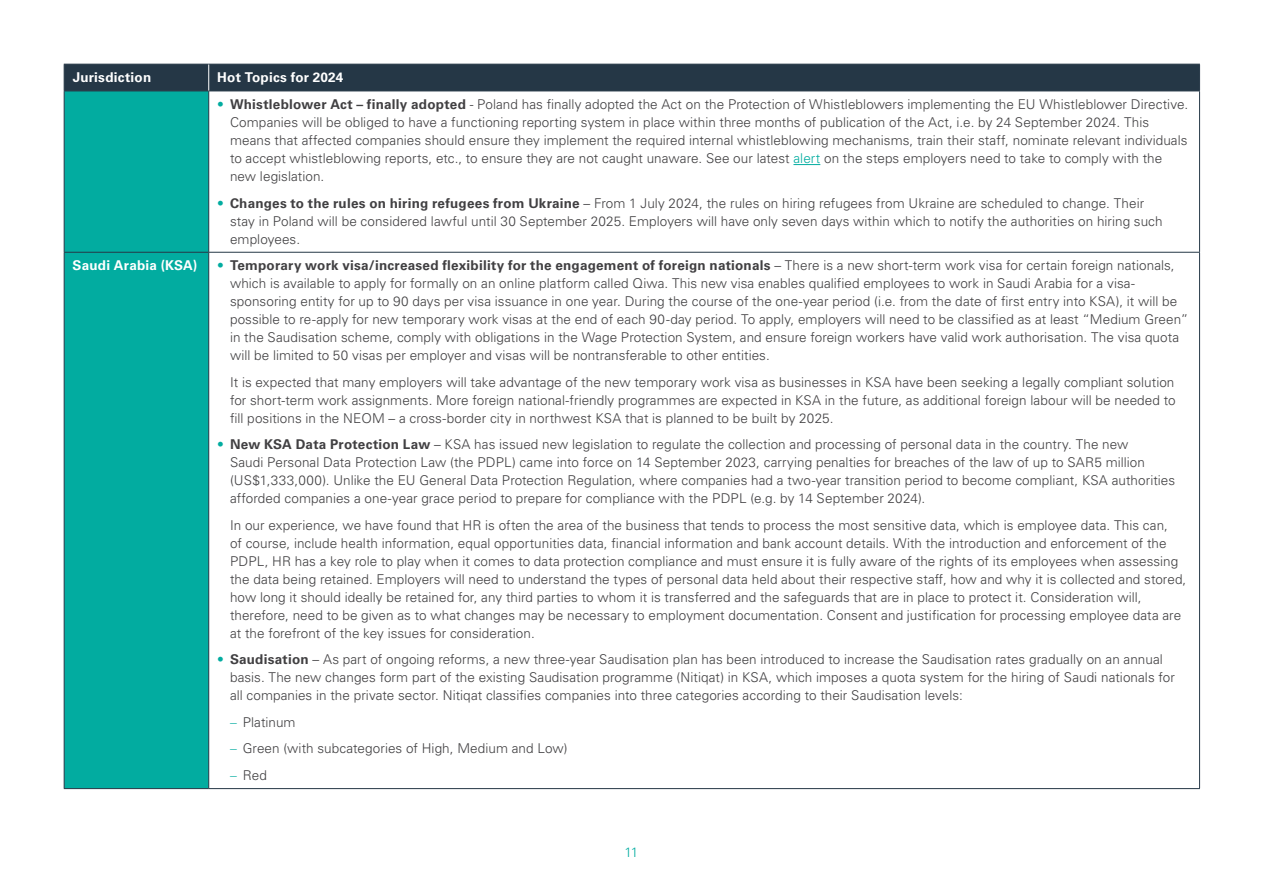
<style>
.page{position:relative;width:1263px;height:893px;background:#fff}
.page>*{position:absolute;margin:0;border:0;box-sizing:border-box;transform-origin:0 0}
.t1{font:300 13.5px/18px "Univers LTCYR 45";letter-spacing:.005em;color:#414042}
.t2{font:700 13.5px "Univers LTCYR 65";letter-spacing:.015em;color:#414042}
.t3{font:700 13.5px "Univers LTCYR 65";letter-spacing:.015em;color:#fff}
.t4{font:300 13.5px "Univers LTCYR 45";color:#02aca0}
.s1{color:#02aca0}
.s2{font-family:"Univers LTCYR 65";font-weight:700}
.s3{font-family:"Univers LTCYR 45";font-weight:300;color:#02aca0}
.s4{font-family:"Univers LTCYR 45";font-weight:300}
.s5{font-family:"Univers LTCYR 47 Light Cond";font-weight:400;color:#02aca0}
</style>
<div class="page">
<div style="left:65px;top:92px;width:143px;height:696px;background:#02aca0"></div>
<hr style="left:64px;top:91px;width:1px;height:161px;background:#253746">
<hr style="left:208px;top:91px;width:1px;height:161px;background:#253746">
<hr style="left:1199px;top:91px;width:1px;height:161px;background:#253746">
<hr style="left:64px;top:252px;width:145px;height:1px;background:#253746">
<hr style="left:64px;top:253px;width:1px;height:535px;background:#253746">
<hr style="left:209px;top:252px;width:991px;height:1px;background:#253746">
<hr style="left:208px;top:253px;width:1px;height:535px;background:#253746">
<hr style="left:1199px;top:253px;width:1px;height:535px;background:#253746">
<hr style="left:64px;top:788px;width:145px;height:1px;background:#253746">
<hr style="left:209px;top:788px;width:991px;height:1px;background:#253746">
<hr style="left:64px;top:91px;width:145px;height:1px;background:#253746">
<hr style="left:209px;top:91px;width:991px;height:1px;background:#253746">
<div style="left:64px;top:64px;width:1136px;height:27px;background:#253746"></div>
<svg style="left:793px;top:164px;width:27px;height:1px"></svg>
<p class="t3" style="left:73px;top:68px;width:80px">Jurisdiction</p>
<p class="t3" style="left:217px;top:68px;width:128px">Hot Topics for 2024</p>
<p class="t1" style="left:230px;top:95px;width:960px;text-indent:-13px"><span class="s1">•</span> <span class="s2">Whistleblower Act – finally adopted</span> - Poland has finally adopted the Act on the Protection of Whistleblowers implementing the EU Whistleblower Directive.<br>Companies will be obliged to have a functioning reporting system in place within three months of publication of the Act, i.e. by 24 September 2024. This means that affected companies should ensure they implement the required internal whistleblowing mechanisms, train their staff, nominate relevant individuals to accept whistleblowing reports, etc., to ensure they are not caught unaware. See our latest <span class="s1">alert</span> on the steps employers need to take to comply with the new legislation.</p>
<p class="t1" style="left:230px;top:194px;width:934px;text-indent:-13px"><span class="s1">•</span> <span class="s2">Changes to the rules on hiring refugees from Ukraine</span> – From 1 July 2024, the rules on hiring refugees from Ukraine are scheduled to change. Their stay in Poland will be considered lawful until 30 September 2025. Employers will have only seven days within which to notify the authorities on hiring such employees.</p>
<p class="t3" style="left:73px;top:256px;width:126px">Saudi Arabia (KSA)</p>
<p class="t2" style="left:217px;top:256px;width:959px"><span class="s3">•</span> Temporary work visa/increased flexibility for the engagement of foreign nationals <span class="s4">– There is a new short-term work visa for certain foreign nationals,</span></p>
<p class="t1" style="left:230px;top:274px;width:960px">which is available to apply for formally on an online platform called Qiwa. This new visa enables qualified employees to work in Saudi Arabia for a visa&shy;sponsoring entity for up to 90 days per visa issuance in one year. During the course of the one-year period (i.e. from the date of first entry into KSA), it will be possible to re-apply for new temporary work visas at the end of each 90-day period. To apply, employers will need to be classified as at least “Medium Green” in the Saudisation scheme, comply with obligations in the Wage Protection System, and ensure foreign workers have valid work authorisation. The visa quota will be limited to 50 visas per employer and visas will be nontransferable to other entities.</p>
<p class="t1" style="left:230px;top:373px;width:947px;text-align:justify">It is expected that many employers will take advantage of the new temporary work visa as businesses in KSA have been seeking a legally compliant solution for short-term work assignments. More foreign national-friendly programmes are expected in KSA in the future, as additional foreign labour will be needed to fill positions in the NEOM – a cross-border city in northwest KSA that is planned to be built by 2025.</p>
<p class="t1" style="left:230px;top:435px;width:947px;text-indent:-13px"><span class="s1">•</span> <span class="s2">New KSA Data Protection Law</span> – KSA has issued new legislation to regulate the collection and processing of personal data in the country. The new<br>Saudi Personal Data Protection Law (the PDPL) came into force on 14 September 2023, carrying penalties for breaches of the law of up to SAR5 million (US$1,333,000). Unlike the EU General Data Protection Regulation, where companies had a two-year transition period to become compliant, KSA authorities afforded companies a one-year grace period to prepare for compliance with the PDPL (e.g. by 14 September 2024).</p>
<p class="t1" style="left:230px;top:516px;width:958px">In our experience, we have found that HR is often the area of the business that tends to process the most sensitive data, which is employee data. This can,<br>of course, include health information, equal opportunities data, financial information and bank account details. With the introduction and enforcement of the PDPL, HR has a key role to play when it comes to data protection compliance and must ensure it is fully aware of the rights of its employees when assessing the data being retained. Employers will need to understand the types of personal data held about their respective staff, how and why it is collected and stored, how long it should ideally be retained for, any third parties to whom it is transferred and the safeguards that are in place to protect it. Consideration will, therefore, need to be given as to what changes may be necessary to employment documentation. Consent and justification for processing employee data are at the forefront of the key issues for consideration.</p>
<p class="t1" style="left:230px;top:650px;width:946px;text-indent:-13px"><span class="s1">•</span> <span class="s2">Saudisation</span> – As part of ongoing reforms, a new three-year Saudisation plan has been introduced to increase the Saudisation rates gradually on an annual basis. The new changes form part of the existing Saudisation programme (Nitiqat) in KSA, which imposes a quota system for the hiring of Saudi nationals for all companies in the private sector. Nitiqat classifies companies into three categories according to their Saudisation levels:</p>
<p class="t1" style="left:230px;top:713px;width:67px"><span class="s5">–</span> Platinum</p>
<p class="t1" style="left:230px;top:739px;width:339px"><span class="s5">–</span> Green (with subcategories of High, Medium and Low)</p>
<p class="t1" style="left:230px;top:766px;width:38px"><span class="s5">–</span> Red</p>
<p class="t4" style="left:624px;top:843px;width:15px">11</p>
</div>
